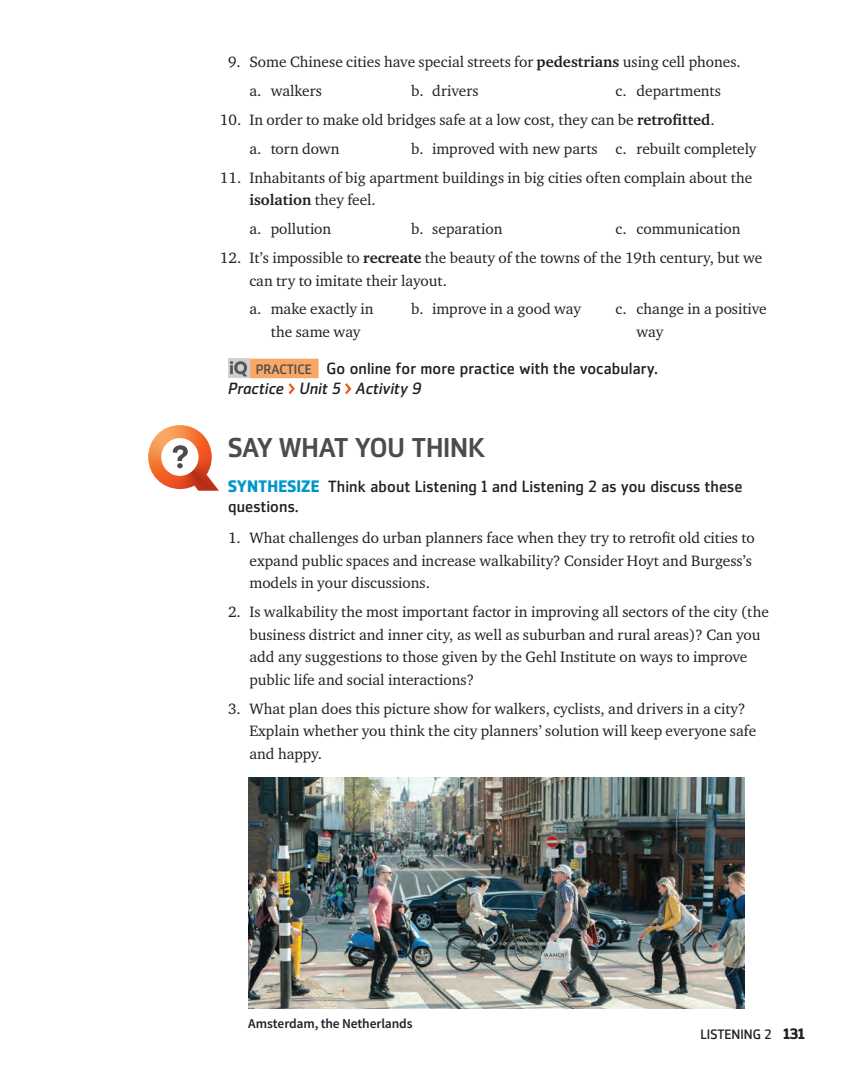
<style>
.page{position:relative;width:859px;height:1069px;background:#fff}
.page>*{position:absolute;margin:0;border:0;box-sizing:border-box;transform-origin:0 0}
.t1{font:500 27px "Zemestro Std";letter-spacing:-.005em;color:#4b4c4d}
.t2{font:16.2px/20.7px "Zemestro Std";letter-spacing:.005em;color:#231f20}
.t3{font:15.3px/22.5px "Charter ITC Std";color:#231f20}
.t4{font:600 13.5px "Source Sans Pro";letter-spacing:-.01em;color:#231f20}
.t5{font:13.5px "Zemestro Std";color:#231f20}
.s1{font-weight:700}
.s2{font-size:13.5px;color:#4b4c4d}
.s3{font-style:italic}
.s4{font-weight:700;font-size:16.5px;color:#0096ca}
.s5{font-weight:700;font-size:15px}
</style>
<div class="page">
<div style="left:249px;top:358px;width:69px;height:20px;background:#f9a766"></div>
<div style="left:228px;top:358px;width:21px;height:20px;background:#cfd0d2"></div>
<svg style="left:230px;top:361px;width:17px;height:15px"></svg>
<svg style="left:288px;top:383px;width:7px;height:12px"></svg>
<svg style="left:345px;top:383px;width:7px;height:12px"></svg>
<svg style="left:148px;top:425px;width:71px;height:65px"></svg>
<img style="left:248px;top:777px;width:496px;height:231px">
<p class="t3" style="left:249px;top:47px;width:492px;line-height:28.8px;text-indent:-21px">9. Some Chinese cities have special streets for <span class="s1">pedestrians</span> using cell phones. a. walkers</p>
<p class="t3" style="left:411px;top:79px;width:69px">b. drivers</p>
<p class="t3" style="left:615px;top:79px;width:107px">c. departments</p>
<p class="t3" style="left:249px;top:105px;width:466px;line-height:28.8px;text-indent:-29px">10. In order to make old bridges safe at a low cost, they can be <span class="s1">retrofitted</span>. a. torn down</p>
<p class="t3" style="left:411px;top:137px;width:346px">b. improved with new parts c. rebuilt completely</p>
<p class="t3" style="left:249px;top:166px;width:504px;text-indent:-29px">11. Inhabitants of big apartment buildings in big cities often complain about the <span class="s1">isolation</span> they feel.</p>
<p class="t3" style="left:249px;top:217px;width:83px">a. pollution</p>
<p class="t3" style="left:411px;top:217px;width:93px">b. separation</p>
<p class="t3" style="left:615px;top:217px;width:126px">c. communication</p>
<p class="t3" style="left:249px;top:246px;width:514px;text-indent:-29px">12. It’s impossible to <span class="s1">recreate</span> the beauty of the towns of the 19th century, but we can try to imitate their layout.</p>
<p class="t3" style="left:249px;top:298px;width:126px">a. make exactly in</p>
<p class="t3" style="left:411px;top:298px;width:171px">b. improve in a good way</p>
<p class="t3" style="left:615px;top:298px;width:153px">c. change in a positive</p>
<p class="t3" style="left:270px;top:320px;width:91px">the same way</p>
<p class="t3" style="left:636px;top:320px;width:28px">way</p>
<p class="t2" style="left:228px;top:357px;width:431px;text-indent:28px"><span class="s2">PRACTICE</span> Go online for more practice with the vocabulary.<br><span class="s3">Practice Unit 5 Activity 9</span></p>
<h1 class="t1" style="left:228px;top:431px;width:259px">SAY WHAT YOU THINK</h1>
<p class="t2" style="left:228px;top:475px;width:515px"><span class="s4">SYNTHESIZE</span> Think about Listening 1 and Listening 2 as you discuss these questions.</p>
<p class="t3" style="left:249px;top:526px;width:506px;text-indent:-21px">1. What challenges do urban planners face when they try to retrofit old cities to expand public spaces and increase walkability? Consider Hoyt and Burgess’s models in your discussions.</p>
<p class="t3" style="left:249px;top:600px;width:520px;text-indent:-21px">2. Is walkability the most important factor in improving all sectors of the city (the business district and inner city, as well as suburban and rural areas)? Can you add any suggestions to those given by the Gehl Institute on ways to improve public life and social interactions?</p>
<p class="t3" style="left:249px;top:696px;width:508px;text-indent:-21px">3. What plan does this picture show for walkers, cyclists, and drivers in a city?<br>Explain whether you think the city planners’ solution will keep everyone safe and happy.</p>
<p class="t4" style="left:248px;top:1015px;width:166px">Amsterdam, the Netherlands</p>
<p class="t5" style="left:700px;top:1026px;width:106px">LISTENING 2 <span class="s5">131</span></p>
</div>
